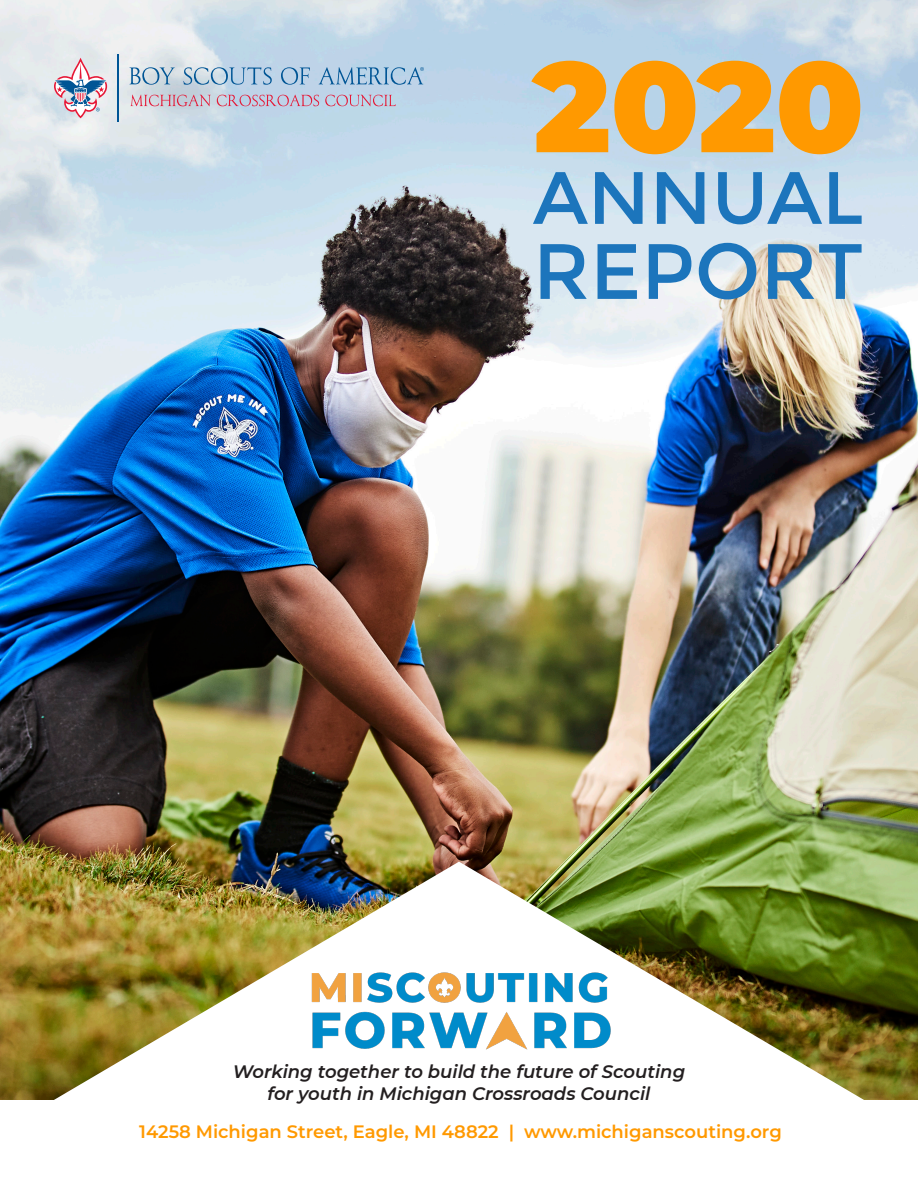
<style>
.page{position:relative;width:918px;height:1188px;background:#fff}
.page>*{position:absolute;margin:0;border:0;box-sizing:border-box;transform-origin:0 0}
.t1{font:900 127.8px "Montserrat";color:#f90}
.t2{font:78.3px "Montserrat";color:#1c75bc}
.t3{font:73.95px "Montserrat";color:#1c75bc}
.t4{font:italic 600 18px "Montserrat";color:#231f20}
.t5{font:600 18px "Montserrat";color:#f90}
</style>
<div class="page">
<img style="left:0;top:0;width:918px;height:1100px">
<img style="left:54px;top:862px;width:810px;height:238px">
<img style="left:302px;top:961px;width:314px;height:89px">
<svg style="left:130px;top:95px;width:81px;height:11px"></svg>
<svg style="left:217px;top:95px;width:102px;height:11px"></svg>
<svg style="left:325px;top:95px;width:71px;height:11px"></svg>
<hr style="left:117px;top:54px;width:2px;height:67px;background:#005595">
<svg style="left:129px;top:67px;width:46px;height:18px"></svg>
<svg style="left:183px;top:67px;width:89px;height:18px;background:#a1bfd7"></svg>
<svg style="left:281px;top:67px;width:29px;height:18px"></svg>
<svg style="left:54px;top:58px;width:53px;height:60px;background:#c7bdcc"></svg>
<svg style="left:319px;top:67px;width:105px;height:18px;background:#93b8d6"></svg>
<p class="t1" style="left:533px;top:11px;width:333px">2020</p>
<p class="t3" style="left:533px;top:155px;width:333px">ANNUAL</p>
<p class="t2" style="left:533px;top:226px;width:333px">REPORT</p>
<p class="t4" style="left:233px;top:1059px;width:454px">Working together to build the future of Scouting</p>
<p class="t4" style="left:268px;top:1081px;width:384px">for youth in Michigan Crossroads Council</p>
<p class="t5" style="left:139px;top:1119px;width:644px">14258 Michigan Street, Eagle, MI 48822 | www.michiganscouting.org</p>
</div>
